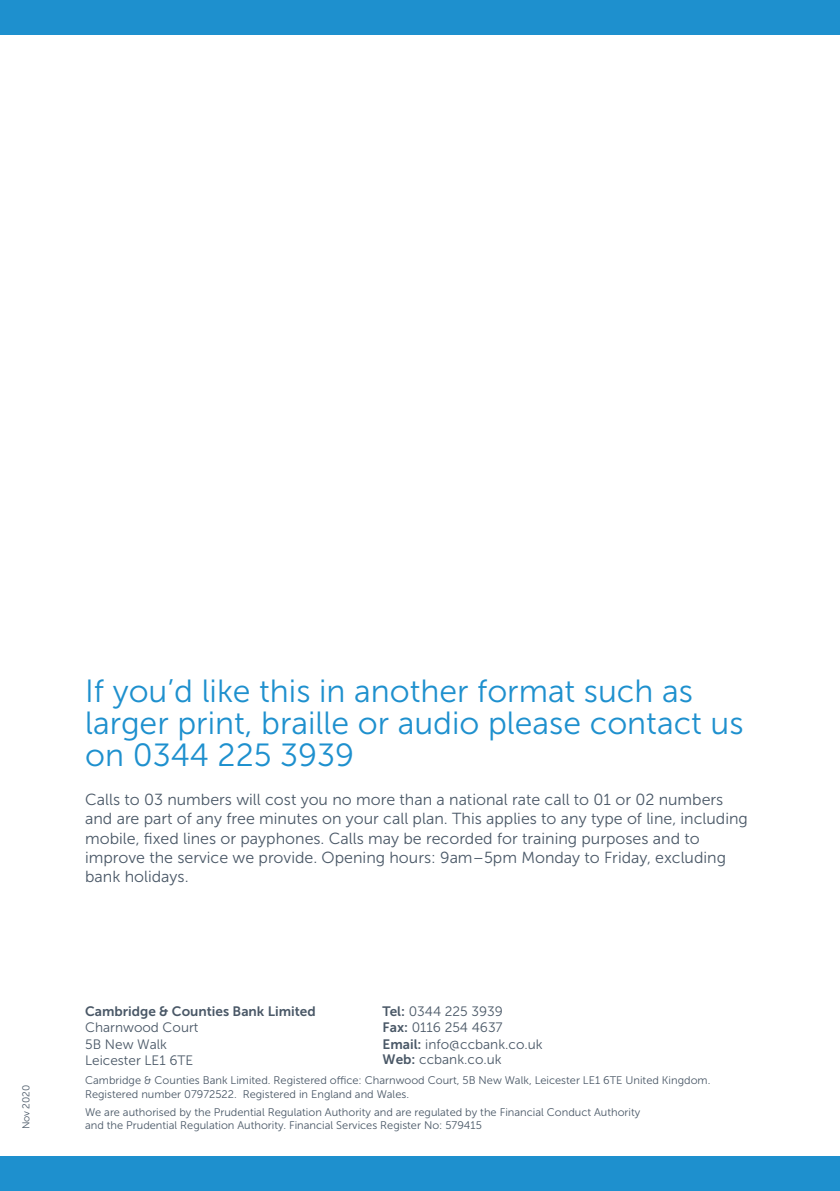
<style>
.page{position:relative;width:840px;height:1191px;background:#fff}
.page>*{position:absolute;margin:0;border:0;box-sizing:border-box;transform-origin:0 0}
.t1{font:32px/32px "Museo Sans 300";color:#1e90ce}
.t2{font:16px/19.2px "Museo Sans 300";color:#4a5867}
.t3{font:13.6px/16.2px "Museo Sans 300";color:#4a5867}
.t4{font:13.6px "Museo Sans 700";color:#4a5867}
.t5{font:11px/13.2px "Museo Sans 300";color:#4a5867}
.t6{font:10px "Museo Sans 300";letter-spacing:-.01em;color:#4a5867}
.s1{font-family:"Museo Sans 700"}
</style>
<div class="page">
<div style="left:0;top:1157px;width:839px;height:34px;background:#1e90ce"></div>
<div style="left:0;top:0;width:839px;height:34px;background:#1e90ce"></div>
<p class="t6" style="left:21px;top:1129px;width:46px;rotate:-90deg">Nov 2020</p>
<h1 class="t1" style="left:85px;top:675px;width:659px">If you’d like this in another format such as larger print, braille or audio please contact us on 0344 225 3939</h1>
<p class="t2" style="left:85px;top:790px;width:664px">Calls to 03 numbers will cost you no more than a national rate call to 01 or 02 numbers and are part of any free minutes on your call plan. This applies to any type of line, including mobile, fixed lines or payphones. Calls may be recorded for training purposes and to improve the service we provide. Opening hours: 9am–5pm Monday to Friday, excluding bank holidays.</p>
<p class="t4" style="left:85px;top:1003px;width:232px">Cambridge &amp; Counties Bank Limited</p>
<p class="t3" style="left:85px;top:1019px;width:115px">Charnwood Court<br>5B New Walk<br>Leicester LE1 6TE</p>
<p class="t3" style="left:382px;top:1003px;width:161px"><span class="s1">Tel:</span> 0344 225 3939<br><span class="s1">Fax:</span> 0116 254 4637<br><span class="s1">Email:</span> info@ccbank.co.uk<br><span class="s1">Web:</span> ccbank.co.uk</p>
<p class="t5" style="left:85px;top:1074px;width:626px">Cambridge &amp; Counties Bank Limited. Registered office: Charnwood Court, 5B New Walk, Leicester LE1 6TE United Kingdom.<br>Registered number 07972522. Registered in England and Wales.</p>
<p class="t5" style="left:85px;top:1105px;width:556px">We are authorised by the Prudential Regulation Authority and are regulated by the Financial Conduct Authority and the Prudential Regulation Authority. Financial Services Register No: 579415</p>
</div>
